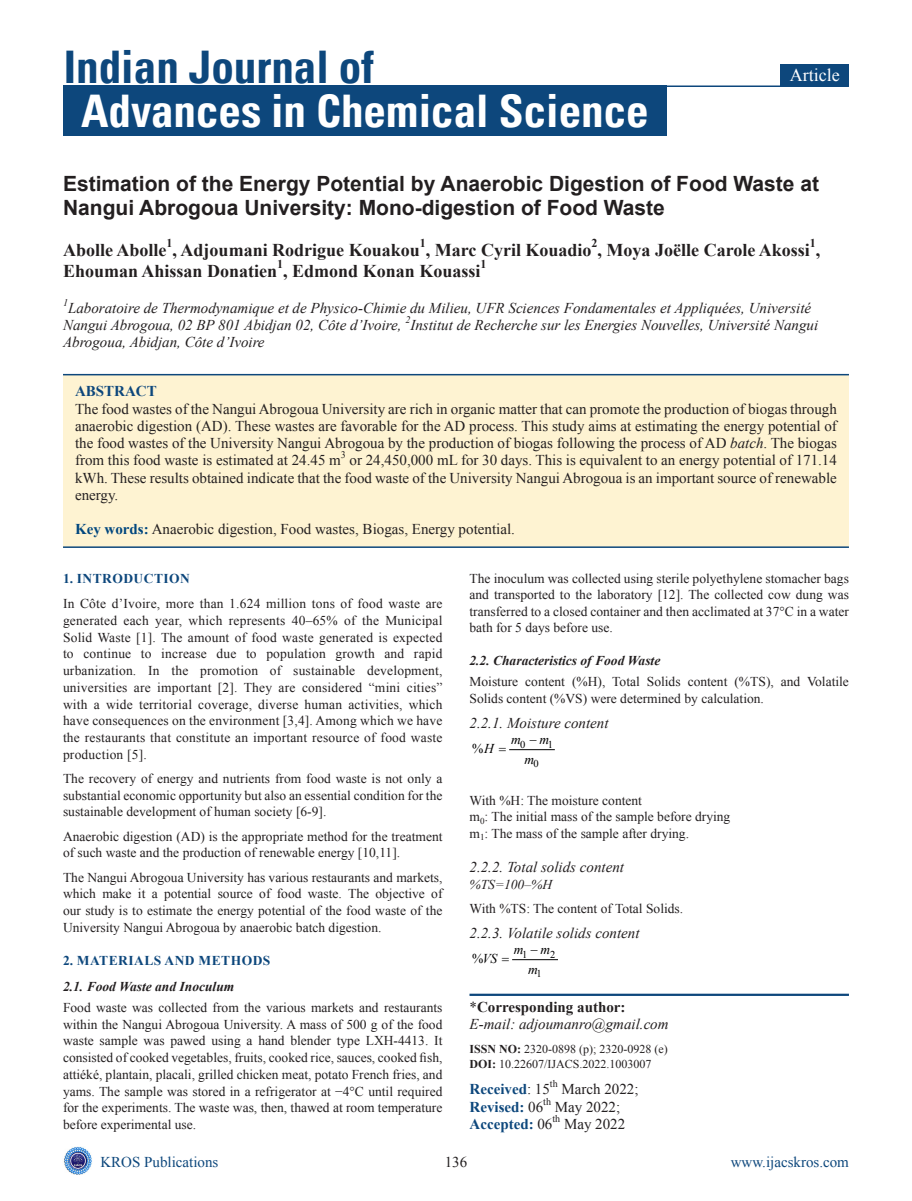
<style>
.page{position:relative;width:912px;height:1201px;background:#fff}
.page>*{position:absolute;margin:0;border:0;box-sizing:border-box;transform-origin:0 0}
.JN{font:700 condensed 45px "Univers";color:#fff}
.JN-2{font:700 condensed 45px "Univers";color:#0d477c}
.AT{font:700 21px/24px "Arial";color:#231f20}
.AU{font:700 18px "Times New Roman";color:#231f20}
.t1{font:18px "Times New Roman";color:#fff}
.ABS{font:15px/17.2px "Times New Roman";color:#231f20;text-align:justify}
.AFF{font:italic 15px/17.2px "Times New Roman";color:#231f20}
.KWD{font:15px "Times New Roman";color:#231f20}
.ADD{font:italic 15px/17.2px "Times New Roman";color:#231f20}
.doi{font:15px "Times New Roman";color:#0d477c}
.HIS{font:700 15px "Times New Roman";color:#0d477c}
.HIS-2{font:15px "Times New Roman";color:#231f20}
.ABSH{font:700 15px "Times New Roman";color:#0d477c}
.doi-2{font:15px "Times New Roman";color:#231f20}
.TX{font:13.5px/16.6px "Times New Roman";color:#231f20;text-align:justify}
.L{font:13.5px "Times New Roman";color:#231f20}
.H2_no_above_space{font:italic 700 13.5px "Times New Roman";color:#231f20}
.t2{font:700 13.5px "Times New Roman";letter-spacing:.035em;color:#0d477c}
.LL{font:13.5px "Times New Roman";color:#231f20}
.t3{font:italic 13.5px "Times New Roman";color:#000}
.TX-2{font:italic 13.5px "Times New Roman";color:#231f20}
.t4{font:13.5px "Times New Roman";color:#000}
.DOI{font:12px/15px "Times New Roman";color:#231f20}
.AU-2{font:700 12px "Times New Roman";color:#231f20}
.t5{font:10.5px "Times New Roman";color:#000}
.HIS-3{font:10.05px "Times New Roman";color:#231f20}
.AFF-2{font:italic 10.05px "Times New Roman";color:#231f20}
.ABS-2{font:10.05px "Times New Roman";color:#231f20}
.s1{font-style:italic}
.s2{font-weight:700;color:#00467e}
.s3{font-style:normal}
.s4{font-weight:700;font-style:normal}
.s5{font-weight:700}
.s6{font-weight:400;color:#231f20}
</style>
<div class="page">
<img style="left:64px;top:1146px;width:28px;height:28px">
<hr style="left:509px;top:749px;width:45px;height:1px;background:#000">
<hr style="left:512px;top:959px;width:45px;height:1px;background:#000">
<hr style="left:469px;top:994px;width:380px;height:2px;background:#0d477c">
<div style="left:63px;top:374px;width:786px;height:172px;background:#fef3d2"></div>
<hr style="left:63px;top:374px;width:786px;height:1px;background:#0d477c">
<hr style="left:63px;top:546px;width:786px;height:2px;background:#0d477c">
<div style="left:63px;top:86px;width:603px;height:50px;background:#0d477c"></div>
<div style="left:781px;top:64px;width:68px;height:22px;background:#0d477c"></div>
<hr style="left:666px;top:86px;width:183px;height:1px;background:#0d477c">
<p class="JN-2" style="left:64px;top:39px;width:312px">Indian Journal of</p>
<p class="JN" style="left:81px;top:83px;width:569px">Advances in Chemical Science</p>
<p class="t1" style="left:790px;top:62px;width:51px">Article</p>
<p class="AT" style="left:63px;top:172px;width:757px">Estimation of the Energy Potential by Anaerobic Digestion of Food Waste at<br>Nangui Abrogoua University: Mono-digestion of Food Waste</p>
<p class="AU" style="left:63px;top:237px;width:758px">Abolle Abolle , Adjoumani Rodrigue Kouakou , Marc Cyril Kouadio , Moya Joëlle Carole Akossi ,</p>
<p class="AU-2" style="left:167px;top:234px;width:8px">1</p>
<p class="AU-2" style="left:420px;top:234px;width:8px">1</p>
<p class="AU-2" style="left:591px;top:234px;width:8px">2</p>
<p class="AU-2" style="left:809px;top:234px;width:8px">1</p>
<p class="AU" style="left:63px;top:258px;width:419px">Ehouman Ahissan Donatien , Edmond Konan Kouassi</p>
<p class="AU-2" style="left:277px;top:255px;width:8px">1</p>
<p class="AU-2" style="left:480px;top:255px;width:8px">1</p>
<p class="AFF-2" style="left:63px;top:295px;width:7px">1</p>
<p class="AFF" style="left:63px;top:299px;width:749px;text-indent:5px">Laboratoire de Thermodynamique et de Physico-Chimie du Milieu, UFR Sciences Fondamentales et Appliquées, Université<br>Nangui Abrogoua, 02 BP 801 Abidjan 02, Côte d’Ivoire,</p>
<p class="AFF-2" style="left:405px;top:313px;width:7px">2</p>
<p class="AFF" style="left:410px;top:316px;width:409px">Institut de Recherche sur les Energies Nouvelles, Université Nangui</p>
<p class="AFF" style="left:63px;top:333px;width:203px">Abrogoua, Abidjan, Côte d’Ivoire</p>
<p class="ABSH" style="left:75px;top:381px;width:83px">ABSTRACT</p>
<p class="ABS" style="left:75px;top:400px;width:763px">The food wastes of the Nangui Abrogoua University are rich in organic matter that can promote the production of biogas through anaerobic digestion (AD). These wastes are favorable for the AD process. This study aims at estimating the energy potential of the food wastes of the University Nangui Abrogoua by the production of biogas following the process of AD <span class="s1">batch</span>. The biogas from this food waste is estimated at 24.45 m</p>
<p class="ABS-2" style="left:341px;top:448px;width:7px">3</p>
<p class="ABS" style="left:75px;top:451px;width:763px;text-indent:274px">or 24,450,000 mL for 30 days. This is equivalent to an energy potential of 171.14 kWh. These results obtained indicate that the food waste of the University Nangui Abrogoua is an important source of renewable energy.</p>
<p class="KWD" style="left:75px;top:519px;width:441px"><span class="s2">Key words:</span> Anaerobic digestion, Food wastes, Biogas, Energy potential.</p>
<h1 class="t2" style="left:63px;top:568px;width:128px">1. INTRODUCTION</h1>
<p class="TX" style="left:63px;top:595px;width:381px">In Côte d’Ivoire, more than 1.624 million tons of food waste are generated each year, which represents 40–65% of the Municipal Solid Waste [1]. The amount of food waste generated is expected to continue to increase due to population growth and rapid urbanization. In the promotion of sustainable development, universities are important [2]. They are considered “mini cities” with a wide territorial coverage, diverse human activities, which have consequences on the environment [3,4]. Among which we have the restaurants that constitute an important resource of food waste production [5].</p>
<p class="TX" style="left:63px;top:770px;width:381px">The recovery of energy and nutrients from food waste is not only a substantial economic opportunity but also an essential condition for the sustainable development of human society [6-9].</p>
<p class="TX" style="left:63px;top:827px;width:381px">Anaerobic digestion (AD) is the appropriate method for the treatment of such waste and the production of renewable energy [10,11].</p>
<p class="TX" style="left:63px;top:868px;width:381px">The Nangui Abrogoua University has various restaurants and markets, which make it a potential source of food waste. The objective of our study is to estimate the energy potential of the food waste of the University Nangui Abrogoua by anaerobic batch digestion.</p>
<h1 class="t2" style="left:63px;top:951px;width:209px">2. MATERIALS AND METHODS</h1>
<p class="H2_no_above_space" style="left:63px;top:977px;width:173px">2.1. Food Waste and Inoculum</p>
<p class="TX" style="left:63px;top:999px;width:381px">Food waste was collected from the various markets and restaurants within the Nangui Abrogoua University. A mass of 500 g of the food waste sample was pawed using a hand blender type LXH-4413. It consisted of cooked vegetables, fruits, cooked rice, sauces, cooked fish, attiéké, plantain, placali, grilled chicken meat, potato French fries, and yams. The sample was stored in a refrigerator at −4°C until required for the experiments. The waste was, then, thawed at room temperature before experimental use.</p>
<p class="TX" style="left:469px;top:570px;width:381px">The inoculum was collected using sterile polyethylene stomacher bags and transported to the laboratory [12]. The collected cow dung was transferred to a closed container and then acclimated at 37°C in a water bath for 5 days before use.</p>
<h2 class="H2_no_above_space" style="left:469px;top:651px;width:192px">2.2. Characteristics of Food Waste</h2>
<p class="TX" style="left:469px;top:673px;width:381px">Moisture content (%H), Total Solids content (%TS), and Volatile<br>Solids content (%VS) were determined by calculation.</p>
<h3 class="AFF" style="left:469px;top:714px;width:141px">2.2.1. Moisture content</h3>
<p class="t5" style="left:520px;top:737px;width:7px">0</p>
<p class="t5" style="left:547px;top:737px;width:7px">1</p>
<p class="t5" style="left:533px;top:756px;width:7px">0</p>
<p class="t3" style="left:511px;top:730px;width:11px">m</p>
<p class="t3" style="left:529px;top:730px;width:21px">−m</p>
<p class="t4" style="left:472px;top:739px;width:23px">%<span class="s1">H</span></p>
<p class="t3" style="left:524px;top:750px;width:11px">m</p>
<p class="L" style="left:469px;top:791px;width:174px">With %H: The moisture content</p>
<p class="L" style="left:469px;top:807px;width:262px">m<sub>0</sub>: The initial mass of the sample before drying</p>
<p class="LL" style="left:469px;top:824px;width:221px">m<sub>1</sub>: The mass of the sample after drying.</p>
<h3 class="AFF" style="left:469px;top:858px;width:156px">2.2.2. Total solids content</h3>
<p class="TX-2" style="left:469px;top:875px;width:84px">%TS=100–%H</p>
<p class="TX" style="left:469px;top:899px;width:215px">With %TS: The content of Total Solids.</p>
<h3 class="AFF" style="left:469px;top:924px;width:172px">2.2.3. Volatile solids content</h3>
<p class="t5" style="left:522px;top:947px;width:7px">1</p>
<p class="t5" style="left:550px;top:947px;width:7px">2</p>
<p class="t5" style="left:536px;top:966px;width:7px">1</p>
<p class="t3" style="left:514px;top:941px;width:11px">m</p>
<p class="t3" style="left:530px;top:941px;width:21px">−m</p>
<p class="t3" style="left:472px;top:949px;width:27px"><span class="s3">%</span>VS</p>
<p class="t3" style="left:528px;top:960px;width:11px">m</p>
<p class="ADD" style="left:469px;top:998px;width:201px"><span class="s3">*</span><span class="s4">Corresponding author:<br></span>E-mail: adjoumanro@gmail.com</p>
<p class="DOI" style="left:469px;top:1041px;width:200px"><span class="s5">ISSN NO:</span> 2320-0898 (p); 2320-0928 (e)<br><span class="s5">DOI:</span> 10.22607/IJACS.2022.1003007</p>
<p class="HIS" style="left:469px;top:1079px;width:82px">Received<span class="s6">: 15</span></p>
<p class="HIS-3" style="left:550px;top:1077px;width:9px">th</p>
<p class="HIS-2" style="left:561px;top:1079px;width:79px">March 2022;</p>
<p class="HIS-3" style="left:543px;top:1094px;width:9px">th</p>
<p class="HIS" style="left:469px;top:1096px;width:75px">Revised: <span class="s6">06</span></p>
<p class="HIS-2" style="left:555px;top:1096px;width:67px">May 2022;</p>
<p class="HIS-3" style="left:552px;top:1111px;width:9px">th</p>
<p class="HIS" style="left:469px;top:1113px;width:84px">Accepted: <span class="s6">06</span></p>
<p class="HIS-2" style="left:564px;top:1113px;width:63px">May 2022</p>
<p class="doi" style="left:100px;top:1151px;width:119px">KROS Publications</p>
<p class="doi-2" style="left:444px;top:1151px;width:24px">136</p>
<p class="doi" style="left:730px;top:1151px;width:120px">www.ijacskros.com</p>
</div>
